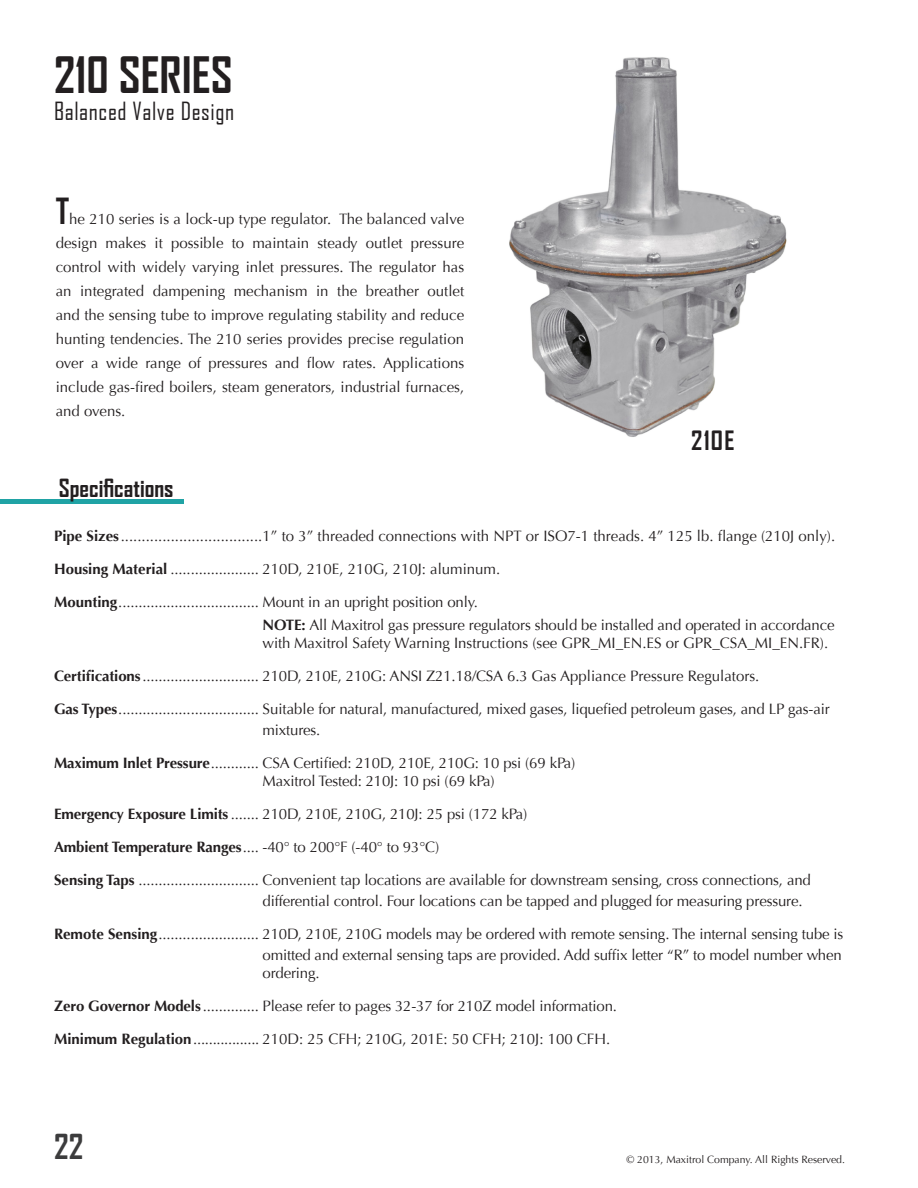
<style>
.page{position:relative;width:918px;height:1188px;background:#fff}
.page>*{position:absolute;margin:0;border:0;box-sizing:border-box;transform-origin:0 0}
.t1{font:700 48px "Agency FB";color:#231f20}
.t2{font:700 34.5px "Agency FB";color:#231f20}
.t3{font:700 33px "Agency FB";color:#3c3c3d}
.t4{font:700 25.5px "Agency FB";color:#231f20}
.t5{font:24px "Agency FB";letter-spacing:.025em;color:#231f20}
.t6{font:700 24px "Agency FB";color:#231f20}
.t7{font:15px/24px "Optima";letter-spacing:-.01em;color:#231f20}
.t8{font:10.5px "Optima";color:#231f20}
.s1{font-weight:700}
</style>
<div class="page">
<img style="left:509px;top:57px;width:278px;height:380px">
<hr style="left:0;top:500px;width:183px;height:4px;background:#20a3a5">
<p class="t1" style="left:54px;top:45px;width:180px">210 SERIES</p>
<p class="t5" style="left:54px;top:96px;width:182px">Balanced Valve Design</p>
<p class="t2" style="left:56px;top:190px;width:15px">T</p>
<p class="t7" style="left:56px;top:207px;width:410px;text-align:justify;text-indent:13px">he 210 series is a lock-up type regulator. The balanced valve design makes it possible to maintain steady outlet pressure control with widely varying inlet pressures. The regulator has an integrated dampening mechanism in the breather outlet and the sensing tube to improve regulating stability and reduce hunting tendencies. The 210 series provides precise regulation over a wide range of pressures and flow rates. Applications include gas-fired boilers, steam generators, industrial furnaces, and ovens.</p>
<p class="t6" style="left:59px;top:473px;width:116px">Specifications</p>
<p class="t4" style="left:691px;top:425px;width:45px">21OE</p>
<p class="t7" style="left:54px;top:524px;width:783px"><span class="s1">Pipe Sizes</span>..................................1” to 3” threaded connections with NPT or ISO7-1 threads. 4” 125 lb. flange (210J only).</p>
<p class="t7" style="left:54px;top:557px;width:448px"><span class="s1">Housing Material</span> ...................... 210D, 210E, 210G, 210J: aluminum.</p>
<p class="t7" style="left:54px;top:590px;width:425px"><span class="s1">Mounting</span>................................... Mount in an upright position only.</p>
<p class="t7" style="left:262px;top:616px;width:574px;line-height:18px"><span class="s1">NOTE:</span> All Maxitrol gas pressure regulators should be installed and operated in accordance with Maxitrol Safety Warning Instructions (see GPR_MI_EN.ES or GPR_CSA_MI_EN.FR).</p>
<p class="t7" style="left:54px;top:664px;width:707px"><span class="s1">Certifications</span>............................. 210D, 210E, 210G: ANSI Z21.18/CSA 6.3 Gas Appliance Pressure Regulators.</p>
<p class="t7" style="left:262px;top:698px;width:569px;line-height:21px;text-indent:-208px"><span class="s1">Gas Types</span>................................... Suitable for natural, manufactured, mixed gases, liquefied petroleum gases, and LP gas-air mixtures.</p>
<p class="t7" style="left:54px;top:751px;width:523px"><span class="s1">Maximum Inlet Pressure</span>............ CSA Certified: 210D, 210E, 210G: 10 psi (69 kPa)</p>
<p class="t7" style="left:262px;top:769px;width:234px">Maxitrol Tested: 210J: 10 psi (69 kPa)</p>
<p class="t7" style="left:54px;top:802px;width:475px"><span class="s1">Emergency Exposure Limits</span> ....... 210D, 210E, 210G, 210J: 25 psi (172 kPa)</p>
<p class="t7" style="left:54px;top:835px;width:387px"><span class="s1">Ambient Temperature Ranges</span>.... -40° to 200°F (-40° to 93°C)</p>
<p class="t7" style="left:262px;top:869px;width:550px;line-height:21px;text-indent:-208px"><span class="s1">Sensing Taps</span> .............................. Convenient tap locations are available for downstream sensing, cross connections, and differential control. Four locations can be tapped and plugged for measuring pressure.</p>
<p class="t7" style="left:54px;top:922px;width:791px"><span class="s1">Remote Sensing</span>......................... 210D, 210E, 210G models may be ordered with remote sensing. The internal sensing tube is</p>
<p class="t7" style="left:262px;top:946px;width:581px;line-height:18px">omitted and external sensing taps are provided. Add suffix letter “R” to model number when ordering.</p>
<p class="t7" style="left:54px;top:994px;width:565px"><span class="s1">Zero Governor Models</span>.............. Please refer to pages 32-37 for 210Z model information.</p>
<p class="t7" style="left:54px;top:1027px;width:558px"><span class="s1">Minimum Regulation</span>................. 210D: 25 CFH; 210G, 201E: 50 CFH; 210J: 100 CFH.</p>
<p class="t3" style="left:54px;top:1126px;width:31px">22</p>
<p class="t8" style="left:626px;top:1153px;width:220px">© 2013, Maxitrol Company. All Rights Reserved.</p>
</div>
